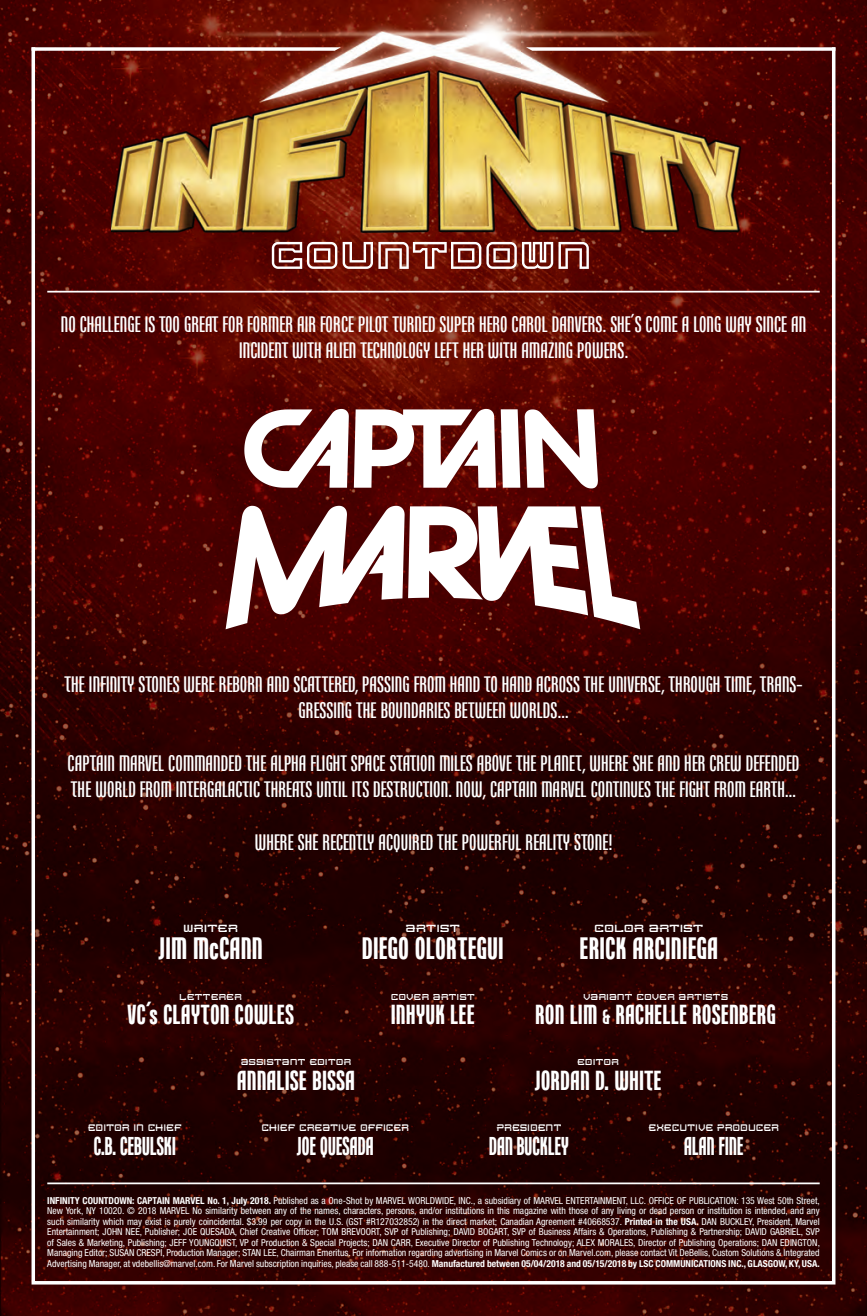
<style>
.page{position:relative;width:867px;height:1316px;background:#fff}
.page>*{position:absolute;margin:0;border:0;box-sizing:border-box;transform-origin:0 0}
.t1{font:700 31.5px "Freytag Com";letter-spacing:.025em;color:#fff}
.t2{font:700 28px "Freytag Com";letter-spacing:.025em;color:#fff}
.t3{font:700 26.25px "Freytag Com";letter-spacing:.01em;color:#fff;scale:.9 1}
.t4{font:22.75px/26.2px "Freytag Com";letter-spacing:.01em;color:#fff;text-align:center}
.t5{font:10.5px "Spacera Com";letter-spacing:.05em;color:#fff}
.t6{font:condensed 9.62px/10.5px "Helvetica Neue LT Pro";color:#fff;text-align:justify}
.t7{font:9.62px "Spacera Com";letter-spacing:.075em;color:#fff;scale:.82 1}
.t8{font:8.75px "Spacera Com";letter-spacing:.075em;color:#fff;scale:.9 1}
.s1{font-size:21px}
.s2{font-weight:700}
</style>
<div class="page">
<img style="left:0;top:0;width:866px;height:1315px">
<hr style="left:47px;top:1182px;width:772px;height:1px;background:#fff">
<svg style="left:244px;top:409px;width:353px;height:79px"></svg>
<svg style="left:225px;top:505px;width:415px;height:124px"></svg>
<img style="left:111px;top:0;width:644px;height:242px">
<svg style="left:526px;top:47px;width:309px;height:4px"></svg>
<svg style="left:32px;top:47px;width:309px;height:4px"></svg>
<svg style="left:272px;top:242px;width:316px;height:27px"></svg>
<hr style="left:47px;top:291px;width:772px;height:1px;background:#fff">
<h3 class="t4" style="left:61px;top:311px;width:747px">NO CHALLENGE IS TOO GREAT FOR FORMER AIR FORCE PILOT TURNED SUPER HERO CAROL DANVERS. SHE’S COME A LONG WAY SINCE AN<br>INCIDENT WITH ALIEN TECHNOLOGY LEFT HER WITH AMAZING POWERS.</h3>
<h3 class="t4" style="left:64px;top:671px;width:739px">THE INFINITY STONES WERE REBORN AND SCATTERED, PASSING FROM HAND TO HAND ACROSS THE UNIVERSE, THROUGH TIME, TRANS-<br>GRESSING THE BOUNDARIES BETWEEN WORLDS...</h3>
<h3 class="t4" style="left:68px;top:750px;width:733px;text-align:left">CAPTAIN MARVEL COMMANDED THE ALPHA FLIGHT SPACE STATION MILES ABOVE THE PLANET, WHERE SHE AND HER CREW DEFENDED<br>THE WORLD FROM INTERGALACTIC THREATS UNTIL ITS DESTRUCTION. NOW, CAPTAIN MARVEL CONTINUES THE FIGHT FROM EARTH...</h3>
<h3 class="t4" style="left:254px;top:828px;width:359px">WHERE SHE RECENTLY ACQUIRED THE POWERFUL REALITY STONE!</h3>
<p class="t5" style="left:183px;top:922px;width:56px">WRITER</p>
<h1 class="t1" style="left:159px;top:930px;width:105px">JIM McCANN</h1>
<p class="t8" style="left:179px;top:991px;width:70px">LETTERER</p>
<h2 class="t2" style="left:127px;top:999px;width:168px">VC’s CLAYTON COWLES</h2>
<p class="t5" style="left:406px;top:922px;width:55px">ARTIST</p>
<h1 class="t1" style="left:362px;top:930px;width:143px">DIEGO OLORTEGUI</h1>
<p class="t8" style="left:391px;top:991px;width:94px">COVER ARTIST</p>
<h2 class="t2" style="left:391px;top:999px;width:85px">INHYUK LEE</h2>
<p class="t5" style="left:594px;top:922px;width:110px">COLOR ARTIST</p>
<h1 class="t1" style="left:579px;top:930px;width:139px">ERICK ARCINIEGA</h1>
<p class="t8" style="left:583px;top:991px;width:162px">VARIANT COVER ARTISTS</p>
<h2 class="t2" style="left:535px;top:999px;width:242px">RON LIM <span class="s1">&amp;</span> RACHELLE ROSENBERG</h2>
<p class="t8" style="left:241px;top:1056px;width:124px">ASSISTANT EDITOR</p>
<h2 class="t2" style="left:237px;top:1064px;width:119px">ANNALISE BISSA</h2>
<p class="t8" style="left:577px;top:1056px;width:47px">EDITOR</p>
<h2 class="t2" style="left:534px;top:1064px;width:128px">JORDAN D. WHITE</h2>
<p class="t7" style="left:88px;top:1121px;width:115px">EDITOR IN CHIEF</p>
<h3 class="t3" style="left:94px;top:1131px;width:92px">C.B. CEBULSKI</h3>
<p class="t7" style="left:261px;top:1121px;width:181px">CHIEF CREATIVE OFFICER</p>
<h3 class="t3" style="left:297px;top:1131px;width:87px">JOE QUESADA</h3>
<p class="t7" style="left:496px;top:1121px;width:80px">PRESIDENT</p>
<h3 class="t3" style="left:489px;top:1131px;width:90px">DAN BUCKLEY</h3>
<p class="t7" style="left:648px;top:1121px;width:160px">EXECUTIVE PRODUCER</p>
<h3 class="t3" style="left:684px;top:1131px;width:67px">ALAN FINE</h3>
<p class="t6" style="left:47px;top:1194px;width:774px"><span class="s2">INFINITY COUNTDOWN: CAPTAIN MARVEL No. 1, July 2018.</span> Published as a One-Shot by MARVEL WORLDWIDE, INC., a subsidiary of MARVEL ENTERTAINMENT, LLC. OFFICE OF PUBLICATION: 135 West 50th Street, New York, NY 10020. © 2018 MARVEL No similarity between any of the names, characters, persons, and/or institutions in this magazine with those of any living or dead person or institution is intended, and any such similarity which may exist is purely coincidental. $3.99 per copy in the U.S. (GST #R127032852) in the direct market; Canadian Agreement #40668537. <span class="s2">Printed in the USA.</span> DAN BUCKLEY, President, Marvel Entertainment; JOHN NEE, Publisher; JOE QUESADA, Chief Creative Officer; TOM BREVOORT, SVP of Publishing; DAVID BOGART, SVP of Business Affairs &amp; Operations, Publishing &amp; Partnership; DAVID GABRIEL, SVP of Sales &amp; Marketing, Publishing; JEFF YOUNGQUIST, VP of Production &amp; Special Projects; DAN CARR, Executive Director of Publishing Technology; ALEX MORALES, Director of Publishing Operations; DAN EDINGTON, Managing Editor; SUSAN CRESPI, Production Manager; STAN LEE, Chairman Emeritus. For information regarding advertising in Marvel Comics or on Marvel.com, please contact Vit DeBellis, Custom Solutions &amp; Integrated Advertising Manager, at vdebellis@marvel.com. For Marvel subscription inquiries, please call 888-511-5480. <span class="s2">Manufactured between 05/04/2018 and 05/15/2018 by LSC COMMUNICATIONS INC., GLASGOW, KY, USA.</span></p>
</div>
